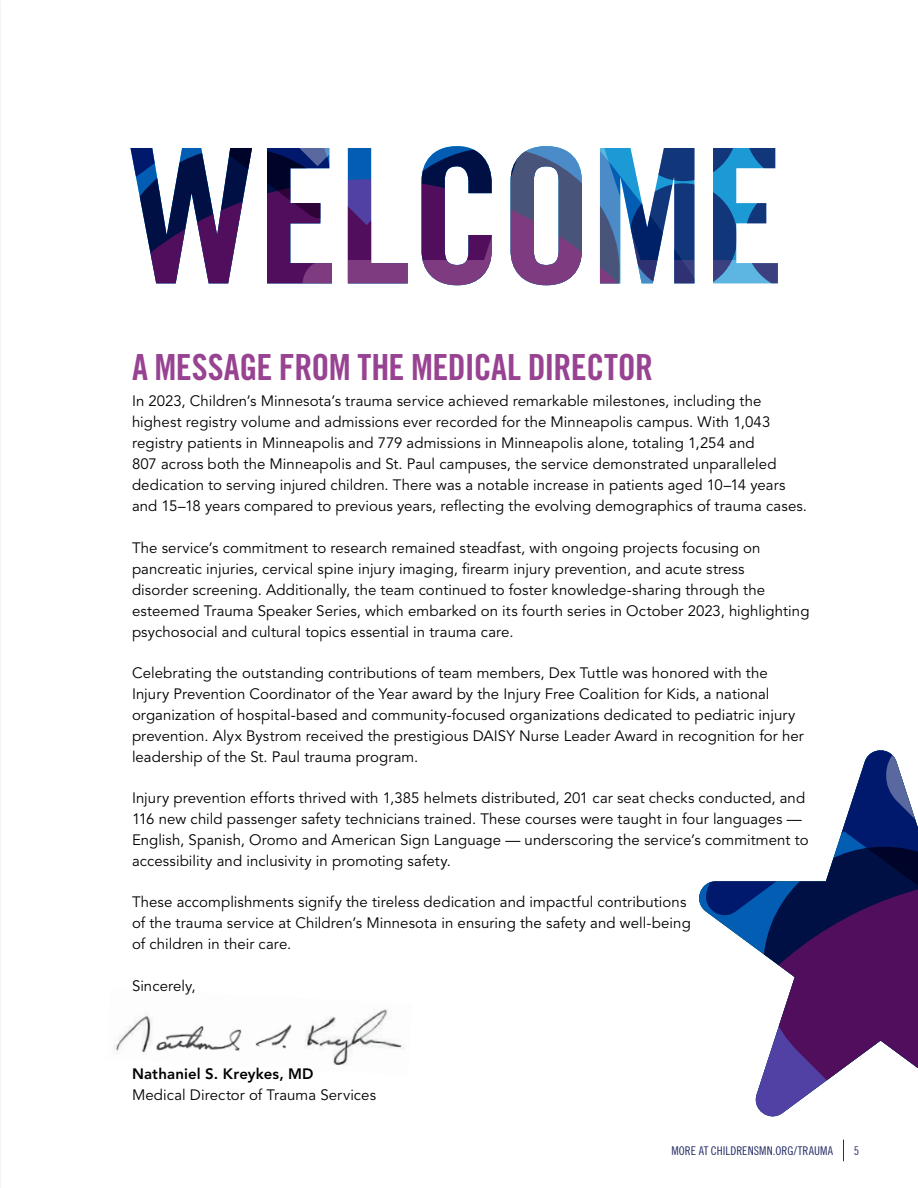
<style>
.page{position:relative;width:918px;height:1188px;background:#fff}
.page>*{position:absolute;margin:0;border:0;box-sizing:border-box;transform-origin:0 0}
.t1{font:36px "Trade Gothic LT Std Bd Cn 20";letter-spacing:-.015em;color:#984392}
.t2{font:15px/21px "Avenir LT Std";letter-spacing:.005em;color:#000}
.t3{font:800 15px "Avenir LT Std";letter-spacing:.01em;color:#000}
.t4{font:12px "Trade Gothic LT Std Cn 18";letter-spacing:.005em;color:#232c64}
</style>
<div class="page">
<svg style="left:843px;top:1140px;width:1px;height:21px"></svg>
<img style="left:0;top:0;width:1px;height:1188px">
<svg style="left:699px;top:750px;width:219px;height:367px"></svg>
<img style="left:114px;top:1009px;width:290px;height:57px">
<svg style="left:421px;top:146px;width:324px;height:138px"></svg>
<svg style="left:143px;top:179px;width:487px;height:106px"></svg>
<svg style="left:630px;top:146px;width:107px;height:138px"></svg>
<svg style="left:745px;top:148px;width:33px;height:136px"></svg>
<svg style="left:130px;top:148px;width:275px;height:70px"></svg>
<h1 class="t1" style="left:132px;top:345px;width:523px">A MESSAGE FROM THE MEDICAL DIRECTOR</h1>
<p class="t2" style="left:132px;top:391px;width:674px">In 2023, Children’s Minnesota’s trauma service achieved remarkable milestones, including the highest registry volume and admissions ever recorded for the Minneapolis campus. With 1,043 registry patients in Minneapolis and 779 admissions in Minneapolis alone, totaling 1,254 and<br>807 across both the Minneapolis and St. Paul campuses, the service demonstrated unparalleled dedication to serving injured children. There was a notable increase in patients aged 10–14 years and 15–18 years compared to previous years, reflecting the evolving demographics of trauma cases.</p>
<p class="t2" style="left:132px;top:537px;width:679px">The service’s commitment to research remained steadfast, with ongoing projects focusing on pancreatic injuries, cervical spine injury imaging, firearm injury prevention, and acute stress<br>disorder screening. Additionally, the team continued to foster knowledge-sharing through the esteemed Trauma Speaker Series, which embarked on its fourth series in October 2023, highlighting psychosocial and cultural topics essential in trauma care.</p>
<p class="t2" style="left:132px;top:663px;width:673px">Celebrating the outstanding contributions of team members, Dex Tuttle was honored with the Injury Prevention Coordinator of the Year award by the Injury Free Coalition for Kids, a national organization of hospital-based and community-focused organizations dedicated to pediatric injury prevention. Alyx Bystrom received the prestigious DAISY Nurse Leader Award in recognition for her leadership of the St. Paul trauma program.</p>
<p class="t2" style="left:132px;top:788px;width:678px">Injury prevention efforts thrived with 1,385 helmets distributed, 201 car seat checks conducted, and 116 new child passenger safety technicians trained. These courses were taught in four languages — English, Spanish, Oromo and American Sign Language — underscoring the service’s commitment to accessibility and inclusivity in promoting safety.</p>
<p class="t2" style="left:132px;top:892px;width:560px">These accomplishments signify the tireless dedication and impactful contributions of the trauma service at Children’s Minnesota in ensuring the safety and well-being of children in their care.</p>
<p class="t2" style="left:132px;top:975px;width:65px">Sincerely,</p>
<p class="t3" style="left:132px;top:1065px;width:183px">Nathaniel S. Kreykes, MD</p>
<p class="t2" style="left:132px;top:1085px;width:246px">Medical Director of Trauma Services</p>
<p class="t4" style="left:671px;top:1143px;width:163px">MORE AT CHILDRENSMN.ORG/TRAUMA</p>
<p class="t4" style="left:854px;top:1143px;width:7px">5</p>
</div>
